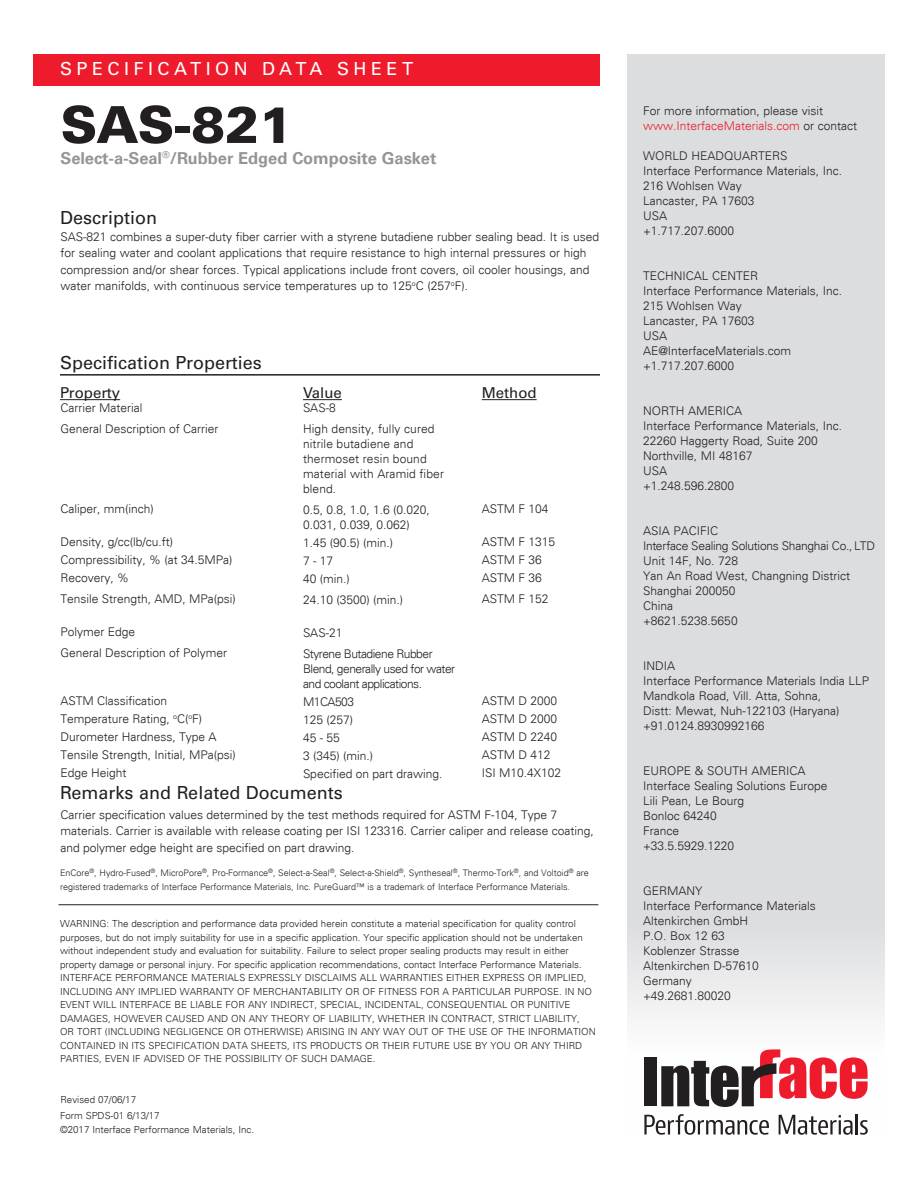
<style>
.page{position:relative;width:918px;height:1188px;background:#fff}
.page>*{position:absolute;margin:0;border:0;box-sizing:border-box;transform-origin:0 0}
.FC_head{font:900 51px "Univers LT Std";letter-spacing:-.01em;color:#231f20}
.t1{font:18px "Univers LT Std";color:#231f20}
.t2{font:18px "Univers LT Std";letter-spacing:.25em;color:#fff}
.FC_head-2{font:700 16.5px "Univers";letter-spacing:-.005em;color:#939598}
.t3{font:15px "Univers LT Std";color:#231f20}
.t4{font:300 12px/15px "Univers";color:#231f20}
.t5{font:300 12px/15px "Univers";letter-spacing:-.04em;color:#231f20}
.Disclaimer_copy{font:300 9.75px/13.5px "Univers";color:#231f20}
.t6{font:300 9px/13.5px "Univers";color:#231f20}
.s1{color:#ee1b2c}
</style>
<div class="page">
<div style="left:627px;top:54px;width:258px;height:1080px;background:#dcdddf"></div>
<div style="left:33px;top:54px;width:567px;height:31px;background:#ee1b2c"></div>
<hr style="left:60px;top:374px;width:540px;height:2px;background:#231f20">
<hr style="left:303px;top:399px;width:39px;height:1px;background:#231f20">
<hr style="left:482px;top:399px;width:55px;height:1px;background:#231f20">
<hr style="left:60px;top:399px;width:60px;height:1px;background:#231f20">
<hr style="left:59px;top:904px;width:539px;height:1px;background:#231f20">
<svg style="left:644px;top:1114px;width:125px;height:21px;background:#c1c0c0"></svg>
<svg style="left:779px;top:1115px;width:74px;height:20px"></svg>
<hr style="left:856px;top:1114px;width:2px;height:21px;background:#231f20">
<svg style="left:860px;top:1120px;width:8px;height:15px"></svg>
<div style="left:644px;top:1057px;width:13px;height:49px;background:#231f20"></div>
<svg style="left:661px;top:1049px;width:207px;height:58px;background:#be8489"></svg>
<h2 class="t2" style="left:60px;top:58px;width:355px">SPECIFICATION DATA SHEET</h2>
<p class="FC_head" style="left:60px;top:93px;width:234px">SAS-821</p>
<p class="FC_head-2" style="left:60px;top:148px;width:378px">Select-a-Seal<sup>®</sup>/Rubber Edged Composite Gasket</p>
<h2 class="t1" style="left:60px;top:207px;width:99px">Description</h2>
<p class="t4" style="left:60px;top:228px;width:540px;line-height:16.5px">SAS-821 combines a super-duty fiber carrier with a styrene butadiene rubber sealing bead. It is used for sealing water and coolant applications that require resistance to high internal pressures or high compression and/or shear forces. Typical applications include front covers, oil cooler housings, and water manifolds, with continuous service temperatures up to 125<sup>o</sup>C (257<sup>o</sup>F).</p>
<h2 class="t1" style="left:60px;top:352px;width:203px">Specification Properties</h2>
<p class="t3" style="left:60px;top:384px;width:62px">Property</p>
<p class="t3" style="left:303px;top:384px;width:40px">Value</p>
<p class="t3" style="left:482px;top:384px;width:56px">Method</p>
<p class="t4" style="left:60px;top:400px;width:83px">Carrier Material</p>
<p class="t4" style="left:60px;top:421px;width:160px">General Description of Carrier</p>
<p class="t4" style="left:303px;top:400px;width:34px">SAS-8</p>
<p class="t4" style="left:303px;top:421px;width:143px">High density, fully cured nitrile butadiene and thermoset resin bound material with Aramid fiber blend.</p>
<p class="t4" style="left:303px;top:502px;width:128px">0.5, 0.8, 1.0, 1.6 (0.020,<br>0.031, 0.039, 0.062)</p>
<p class="t4" style="left:303px;top:535px;width:92px">1.45 (90.5) (min.)</p>
<p class="t4" style="left:303px;top:553px;width:32px">7 - 17</p>
<p class="t4" style="left:303px;top:571px;width:48px">40 (min.)</p>
<p class="t4" style="left:303px;top:592px;width:102px">24.10 (3500) (min.)</p>
<p class="t4" style="left:303px;top:625px;width:41px">SAS-21</p>
<p class="t5" style="left:303px;top:646px;width:154px">Styrene Butadiene Rubber<br>Blend, generally used for water and coolant applications.</p>
<p class="t5" style="left:303px;top:694px;width:53px">M1CA503</p>
<p class="t4" style="left:303px;top:712px;width:52px">125 (257)</p>
<p class="t4" style="left:303px;top:730px;width:38px">45 - 55</p>
<p class="t4" style="left:303px;top:748px;width:72px">3 (345) (min.)</p>
<p class="t4" style="left:303px;top:766px;width:141px">Specified on part drawing.</p>
<p class="t4" style="left:482px;top:501px;width:68px">ASTM F 104</p>
<p class="t4" style="left:482px;top:533px;width:75px;line-height:18px">ASTM F 1315<br>ASTM F 36</p>
<p class="t4" style="left:482px;top:570px;width:62px">ASTM F 36</p>
<p class="t4" style="left:482px;top:591px;width:68px">ASTM F 152</p>
<p class="t4" style="left:60px;top:501px;width:95px">Caliper, mm(inch)</p>
<p class="t4" style="left:60px;top:534px;width:114px">Density, g/cc(lb/cu.ft)</p>
<p class="t4" style="left:60px;top:552px;width:174px">Compressibility, % (at 34.5MPa)</p>
<p class="t4" style="left:60px;top:570px;width:70px">Recovery, %</p>
<p class="t4" style="left:60px;top:591px;width:177px">Tensile Strength, AMD, MPa(psi)</p>
<p class="t4" style="left:60px;top:624px;width:76px">Polymer Edge</p>
<p class="t4" style="left:60px;top:645px;width:168px">General Description of Polymer</p>
<p class="t4" style="left:60px;top:693px;width:108px">ASTM Classification</p>
<p class="t4" style="left:60px;top:711px;width:143px">Temperature Rating, <sup>o</sup>C(<sup>o</sup>F)</p>
<p class="t4" style="left:60px;top:729px;width:158px">Durometer Hardness, Type A</p>
<p class="t4" style="left:60px;top:747px;width:177px">Tensile Strength, Initial, MPa(psi)</p>
<p class="t4" style="left:60px;top:765px;width:68px">Edge Height</p>
<p class="t4" style="left:482px;top:693px;width:77px">ASTM D 2000</p>
<p class="t4" style="left:482px;top:711px;width:77px">ASTM D 2000</p>
<p class="t4" style="left:482px;top:729px;width:77px">ASTM D 2240</p>
<p class="t4" style="left:482px;top:747px;width:70px">ASTM D 412</p>
<p class="t4" style="left:482px;top:765px;width:81px">ISI M10.4X102</p>
<h2 class="t1" style="left:60px;top:782px;width:284px">Remarks and Related Documents</h2>
<p class="t4" style="left:60px;top:806px;width:535px;line-height:16.5px">Carrier specification values determined by the test methods required for ASTM F-104, Type 7 materials. Carrier is available with release coating per ISI 123316. Carrier caliper and release coating, and polymer edge height are specified on part drawing.</p>
<p class="t6" style="left:60px;top:866px;width:530px">EnCore<sup>®</sup>, Hydro-Fused<sup>®</sup>, MicroPore<sup>®</sup>, Pro-Formance<sup>®</sup>, Select-a-Seal<sup>®</sup>, Select-a-Shield<sup>®</sup>, Syntheseal<sup>®</sup>, Thermo-Tork<sup>®</sup>, and Voltoid<sup>®</sup> are registered trademarks of Interface Performance Materials, Inc. PureGuard™ is a trademark of Interface Performance Materials.</p>
<p class="Disclaimer_copy" style="left:60px;top:917px;width:537px">WARNING: The description and performance data provided herein constitute a material specification for quality control purposes, but do not imply suitability for use in a specific application. Your specific application should not be undertaken without independent study and evaluation for suitability. Failure to select proper sealing products may result in either property damage or personal injury. For specific application recommendations, contact Interface Performance Materials.<br>INTERFACE PERFORMANCE MATERIALS EXPRESSLY DISCLAIMS ALL WARRANTIES EITHER EXPRESS OR IMPLIED, INCLUDING ANY IMPLIED WARRANTY OF MERCHANTABILITY OR OF FITNESS FOR A PARTICULAR PURPOSE. IN NO EVENT WILL INTERFACE BE LIABLE FOR ANY INDIRECT, SPECIAL, INCIDENTAL, CONSEQUENTIAL OR PUNITIVE DAMAGES, HOWEVER CAUSED AND ON ANY THEORY OF LIABILITY, WHETHER IN CONTRACT, STRICT LIABILITY, OR TORT (INCLUDING NEGLIGENCE OR OTHERWISE) ARISING IN ANY WAY OUT OF THE USE OF THE INFORMATION CONTAINED IN ITS SPECIFICATION DATA SHEETS, ITS PRODUCTS OR THEIR FUTURE USE BY YOU OR ANY THIRD PARTIES, EVEN IF ADVISED OF THE POSSIBILITY OF SUCH DAMAGE.</p>
<p class="Disclaimer_copy" style="left:60px;top:1093px;width:77px">Revised 07/06/17</p>
<p class="Disclaimer_copy" style="left:60px;top:1109px;width:196px">Form SPDS-01 6/13/17<br>©2017 Interface Performance Materials, Inc.</p>
<p class="t4" style="left:643px;top:103px;width:216px">For more information, please visit <span class="s1">www.InterfaceMaterials.com</span> or contact</p>
<p class="t4" style="left:643px;top:148px;width:201px">WORLD HEADQUARTERS<br>Interface Performance Materials, Inc.<br>216 Wohlsen Way<br>Lancaster, PA 17603<br>USA<br>+1.717.207.6000</p>
<p class="t4" style="left:643px;top:268px;width:201px">TECHNICAL CENTER<br>Interface Performance Materials, Inc.<br>215 Wohlsen Way<br>Lancaster, PA 17603<br>USA<br>AE@InterfaceMaterials.com +1.717.207.6000</p>
<p class="t4" style="left:643px;top:403px;width:201px">NORTH AMERICA<br>Interface Performance Materials, Inc.<br>22260 Haggerty Road, Suite 200<br>Northville, MI 48167<br>USA<br>+1.248.596.2800</p>
<p class="t4" style="left:643px;top:523px;width:234px">ASIA PACIFIC<br>Interface Sealing Solutions Shanghai Co., LTD<br>Unit 14F, No. 728<br>Yan An Road West, Changning District<br>Shanghai 200050<br>China<br>+8621.5238.5650</p>
<p class="t4" style="left:643px;top:658px;width:228px">INDIA<br>Interface Performance Materials India LLP<br>Mandkola Road, Vill. Atta, Sohna,<br>Distt: Mewat, Nuh-122103 (Haryana) +91.0124.8930992166</p>
<p class="t4" style="left:643px;top:763px;width:186px">EUROPE &amp; SOUTH AMERICA<br>Interface Sealing Solutions Europe<br>Lili Pean, Le Bourg<br>Bonloc 64240<br>France<br>+33.5.5929.1220</p>
<p class="t4" style="left:643px;top:883px;width:174px">GERMANY<br>Interface Performance Materials<br>Altenkirchen GmbH<br>P.O. Box 12 63<br>Koblenzer Strasse<br>Altenkirchen D-57610<br>Germany<br>+49.2681.80020</p>
</div>
